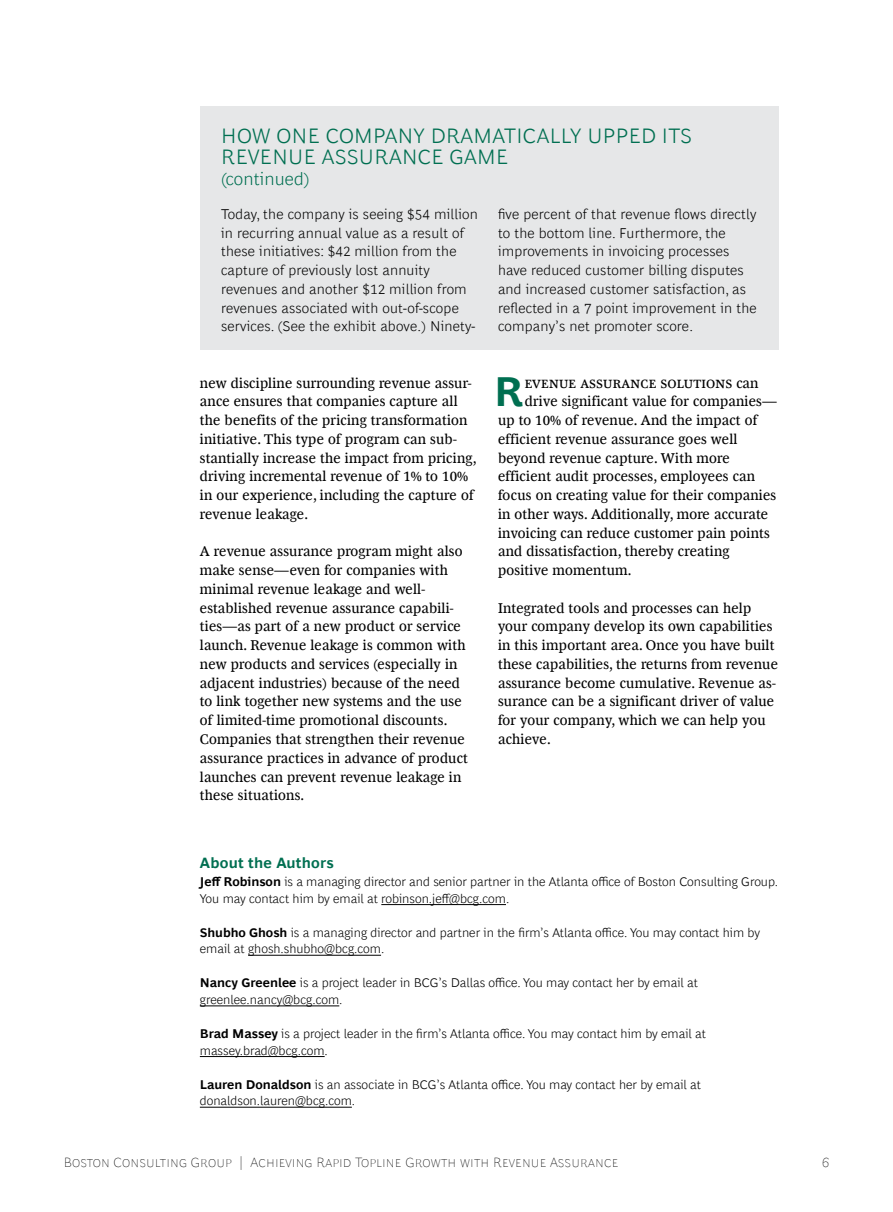
<style>
.page{position:relative;width:893px;height:1212px;background:#fff}
.page>*{position:absolute;margin:0;border:0;box-sizing:border-box;transform-origin:0 0}
.t1{font:700 41.85px "Henderson BCG Sans";color:#006f51}
.t2{font:300 21px/21px "Henderson BCG Sans";letter-spacing:.015em;color:#006f51}
.t3{font:300 18px "Henderson BCG Sans";letter-spacing:.005em;color:#006f51}
.t4{font:700 15px "Henderson BCG Sans";letter-spacing:.015em;color:#006f51}
.t5{font:14.25px/18.8px "Henderson BCG Serif";letter-spacing:.015em;color:#000}
.t6{font:300 14.25px/18.8px "Henderson BCG Sans";letter-spacing:.015em;color:#000}
.t7{font:14.25px "Henderson BCG Serif";letter-spacing:.105em;color:#000}
.t8{font:100 13.5px "Henderson BCG Sans";letter-spacing:.01em;color:#000}
.t9{font:300 12.75px/16.5px "Henderson BCG Sans";color:#000}
.s1{font-weight:700}
</style>
<div class="page">
<div style="left:200px;top:106px;width:578px;height:244px;background:#e6e7e8"></div>
<hr style="left:381px;top:904px;width:125px;height:1px;background:#000">
<hr style="left:248px;top:955px;width:133px;height:1px;background:#000">
<hr style="left:200px;top:1005px;width:139px;height:1px;background:#000">
<hr style="left:200px;top:1056px;width:125px;height:1px;background:#000">
<hr style="left:200px;top:1107px;width:152px;height:1px;background:#000">
<h2 class="t2" style="left:221px;top:124px;width:472px">HOW ONE COMPANY DRAMATICALLY UPPED ITS<br>REVENUE ASSURANCE GAME</h2>
<p class="t3" style="left:221px;top:166px;width:90px">(continued)</p>
<p class="t6" style="left:221px;top:203px;width:258px">Today, the company is seeing $54 million in recurring annual value as a result of these initiatives: $42 million from the capture of previously lost annuity revenues and another $12 million from revenues associated with out-of-scope services. (See the exhibit above.) Ninety-</p>
<p class="t6" style="left:498px;top:203px;width:260px">five percent of that revenue flows directly to the bottom line. Furthermore, the improvements in invoicing processes have reduced customer billing disputes and increased customer satisfaction, as reflected in a 7 point improvement in the company’s net promoter score.</p>
<p class="t5" style="left:200px;top:372px;width:278px">new discipline surrounding revenue assur&shy;ance ensures that companies capture all the benefits of the pricing transformation initiative. This type of program can sub&shy;stantially increase the impact from pricing, driving incremental revenue of 1% to 10% in our experience, including the capture of revenue leakage.</p>
<p class="t5" style="left:200px;top:541px;width:270px">A revenue assurance program might also make sense—even for companies with minimal revenue leakage and well&shy;established revenue assurance capabili&shy;ties—as part of a new product or service launch. Revenue leakage is common with new products and services (especially in adjacent industries) because of the need to link together new systems and the use of limited-time promotional discounts.<br>Companies that strengthen their revenue assurance practices in advance of product launches can prevent revenue leakage in these situations.</p>
<h1 class="t1" style="left:494px;top:362px;width:32px">R</h1>
<p class="t7" style="left:525px;top:372px;width:235px">evenue assurance solutions can</p>
<p class="t5" style="left:525px;top:391px;width:253px">drive significant value for companies—</p>
<p class="t5" style="left:498px;top:410px;width:261px">up to 10% of revenue. And the impact of</p>
<p class="t5" style="left:498px;top:428px;width:241px">efficient revenue assurance goes well</p>
<p class="t5" style="left:498px;top:447px;width:233px">beyond revenue capture. With more</p>
<p class="t5" style="left:498px;top:466px;width:258px">efficient audit processes, employees can</p>
<p class="t5" style="left:498px;top:485px;width:280px">focus on creating value for their companies</p>
<p class="t5" style="left:498px;top:503px;width:272px">in other ways. Additionally, more accurate</p>
<p class="t5" style="left:498px;top:522px;width:273px">invoicing can reduce customer pain points</p>
<p class="t5" style="left:498px;top:541px;width:233px">and dissatisfaction, thereby creating</p>
<p class="t5" style="left:498px;top:560px;width:135px">positive momentum.</p>
<p class="t5" style="left:498px;top:597px;width:281px">Integrated tools and processes can help your company develop its own capabilities in this important area. Once you have built these capabilities, the returns from revenue assurance become cumulative. Revenue as&shy;surance can be a significant driver of value for your company, which we can help you achieve.</p>
<p class="t4" style="left:200px;top:851px;width:135px">About the Authors</p>
<p class="t9" style="left:200px;top:872px;width:580px"><span class="s1">Jeff Robinson</span> is a managing director and senior partner in the Atlanta office of Boston Consulting Group.<br>You may contact him by email at robinson.jeff@bcg.com.</p>
<p class="t9" style="left:200px;top:923px;width:562px"><span class="s1">Shubho Ghosh</span> is a managing director and partner in the firm’s Atlanta office. You may contact him by email at ghosh.shubho@bcg.com.</p>
<p class="t9" style="left:200px;top:974px;width:500px"><span class="s1">Nancy Greenlee</span> is a project leader in BCG’s Dallas office. You may contact her by email at greenlee.nancy@bcg.com.</p>
<p class="t9" style="left:200px;top:1024px;width:508px"><span class="s1">Brad Massey</span> is a project leader in the firm’s Atlanta office. You may contact him by email at massey.brad@bcg.com.</p>
<p class="t9" style="left:200px;top:1075px;width:503px"><span class="s1">Lauren Donaldson</span> is an associate in BCG’s Atlanta office. You may contact her by email at donaldson.lauren@bcg.com.</p>
<p class="t8" style="left:64px;top:1152px;width:556px">Boston Consulting Group | Achieving Rapid Topline Growth with Revenue Assurance</p>
<p class="t8" style="left:822px;top:1152px;width:9px">6</p>
</div>
